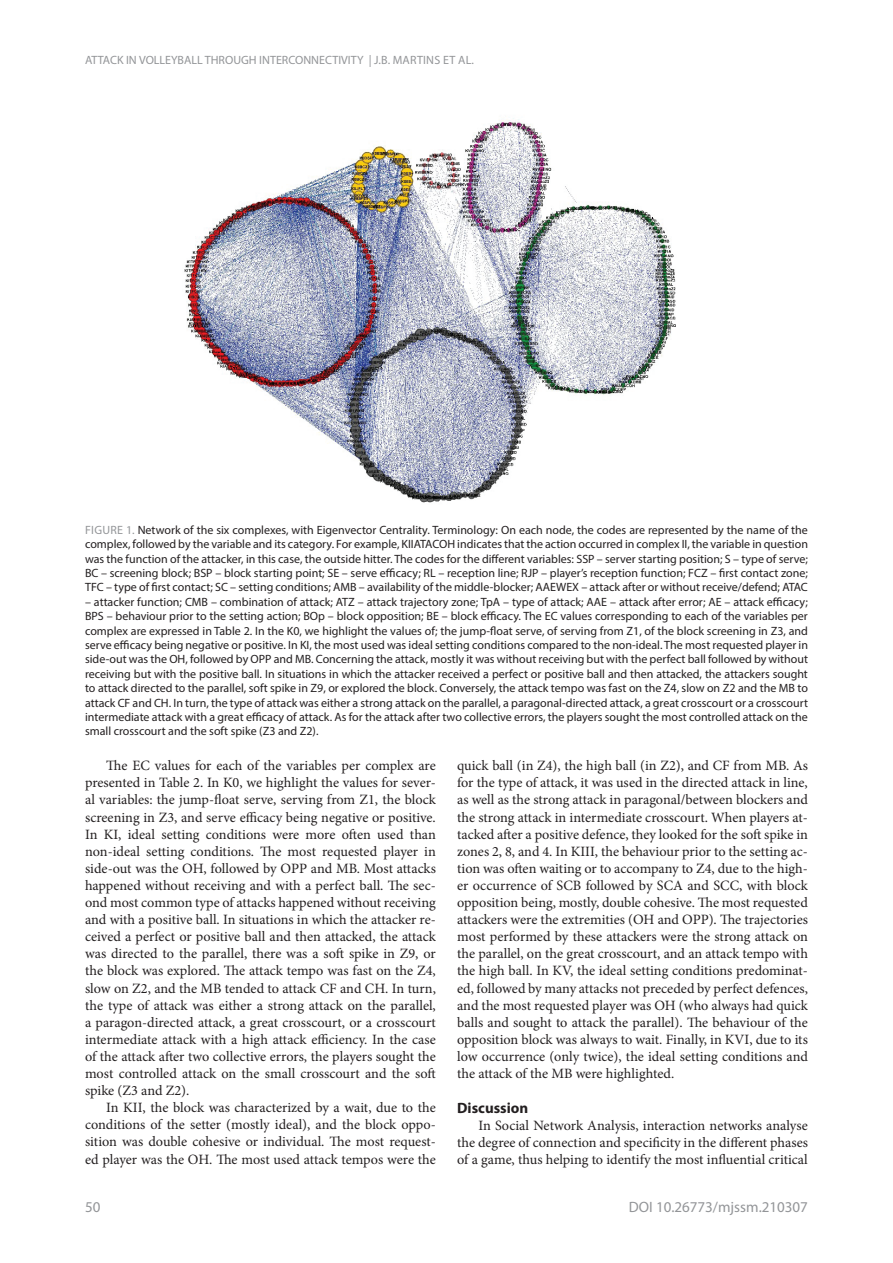
<style>
.page{position:relative;width:893px;height:1263px;background:#fff}
.page>*{position:absolute;margin:0;border:0;box-sizing:border-box;transform-origin:0 0}
.t1{font:15px "Myriad Pro";color:#939598}
.t2{font:700 15px "Myriad Pro";color:#231f20}
.t3{font:14.25px/17.1px "Minion Pro";color:#231f20;text-align:justify}
.t4{font:12px/14.4px "Myriad Pro";color:#231f20;text-align:justify}
.t5{font:12px "Myriad Pro";color:#939598}
.s1{color:#939598}
</style>
<div class="page">
<img style="left:184px;top:118px;width:492px;height:385px">
<p class="t5" style="left:85px;top:53px;width:391px">ATTACK IN VOLLEYBALL THROUGH INTERCONNECTIVITY | J.B. MARTINS ET AL.</p>
<p class="t4" style="left:85px;top:522px;width:724px"><span class="s1">FIGURE 1.</span> Network of the six complexes, with Eigenvector Centrality. Terminology: On each node, the codes are represented by the name of the complex, followed by the variable and its category. For example, KIIATACOH indicates that the action occurred in complex II, the variable in question was the function of the attacker, in this case, the outside hitter. The codes for the different variables: SSP – server starting position; S – type of serve; BC – screening block; BSP – block starting point; SE – serve efficacy; RL – reception line; RJP – player’s reception function; FCZ – first contact zone; TFC – type of first contact; SC – setting conditions; AMB – availability of the middle-blocker; AAEWEX – attack after or without receive/defend; ATAC</p>
<p class="t4" style="left:85px;top:594px;width:724px">– attacker function; CMB – combination of attack; ATZ – attack trajectory zone; TpA – type of attack; AAE – attack after error; AE – attack efficacy; BPS – behaviour prior to the setting action; BOp – block opposition; BE – block efficacy. The EC values corresponding to each of the variables per complex are expressed in Table 2. In the K0, we highlight the values of; the jump-float serve, of serving from Z1, of the block screening in Z3, and serve efficacy being negative or positive. In KI, the most used was ideal setting conditions compared to the non-ideal. The most requested player in side-out was the OH, followed by OPP and MB. Concerning the attack, mostly it was without receiving but with the perfect ball followed by without receiving but with the positive ball. In situations in which the attacker received a perfect or positive ball and then attacked, the attackers sought to attack directed to the parallel, soft spike in Z9, or explored the block. Conversely, the attack tempo was fast on the Z4, slow on Z2 and the MB to attack CF and CH. In turn, the type of attack was either a strong attack on the parallel, a paragonal-directed attack, a great crosscourt or a crosscourt intermediate attack with a great efficacy of attack. As for the attack after two collective errors, the players sought the most controlled attack on the small crosscourt and the soft spike (Z3 and Z2).</p>
<p class="t3" style="left:85px;top:757px;width:352px;text-indent:21px">The EC values for each of the variables per complex are presented in Table 2. In K0, we highlight the values for sever&shy;al variables: the jump-float serve, serving from Z1, the block screening in Z3, and serve efficacy being negative or positive.<br>In KI, ideal setting conditions were more often used than non-ideal setting conditions. The most requested player in side-out was the OH, followed by OPP and MB. Most attacks happened without receiving and with a perfect ball. The sec&shy;ond most common type of attacks happened without receiving and with a positive ball. In situations in which the attacker re&shy;ceived a perfect or positive ball and then attacked, the attack was directed to the parallel, there was a soft spike in Z9, or the block was explored. The attack tempo was fast on the Z4, slow on Z2, and the MB tended to attack CF and CH. In turn, the type of attack was either a strong attack on the parallel, a paragon-directed attack, a great crosscourt, or a crosscourt intermediate attack with a high attack efficiency. In the case of the attack after two collective errors, the players sought the most controlled attack on the small crosscourt and the soft spike (Z3 and Z2).</p>
<p class="t3" style="left:85px;top:1099px;width:352px;text-indent:21px">In KII, the block was characterized by a wait, due to the conditions of the setter (mostly ideal), and the block oppo&shy;sition was double cohesive or individual. The most request&shy;ed player was the OH. The most used attack tempos were the</p>
<p class="t3" style="left:457px;top:757px;width:352px">quick ball (in Z4), the high ball (in Z2), and CF from MB. As for the type of attack, it was used in the directed attack in line, as well as the strong attack in paragonal/between blockers and the strong attack in intermediate crosscourt. When players at&shy;tacked after a positive defence, they looked for the soft spike in zones 2, 8, and 4. In KIII, the behaviour prior to the setting ac&shy;tion was often waiting or to accompany to Z4, due to the high&shy;er occurrence of SCB followed by SCA and SCC, with block opposition being, mostly, double cohesive. The most requested attackers were the extremities (OH and OPP). The trajectories most performed by these attackers were the strong attack on the parallel, on the great crosscourt, and an attack tempo with the high ball. In KV, the ideal setting conditions predominat&shy;ed, followed by many attacks not preceded by perfect defences, and the most requested player was OH (who always had quick balls and sought to attack the parallel). The behaviour of the opposition block was always to wait. Finally, in KVI, due to its low occurrence (only twice), the ideal setting conditions and the attack of the MB were highlighted.</p>
<p class="t2" style="left:457px;top:1098px;width:73px">Discussion</p>
<p class="t3" style="left:457px;top:1117px;width:352px;text-indent:21px">In Social Network Analysis, interaction networks analyse the degree of connection and specificity in the different phases of a game, thus helping to identify the most influential critical</p>
<p class="t1" style="left:85px;top:1197px;width:17px">50</p>
<p class="t1" style="left:629px;top:1197px;width:181px">DOI 10.26773/mjssm.210307</p>
</div>
